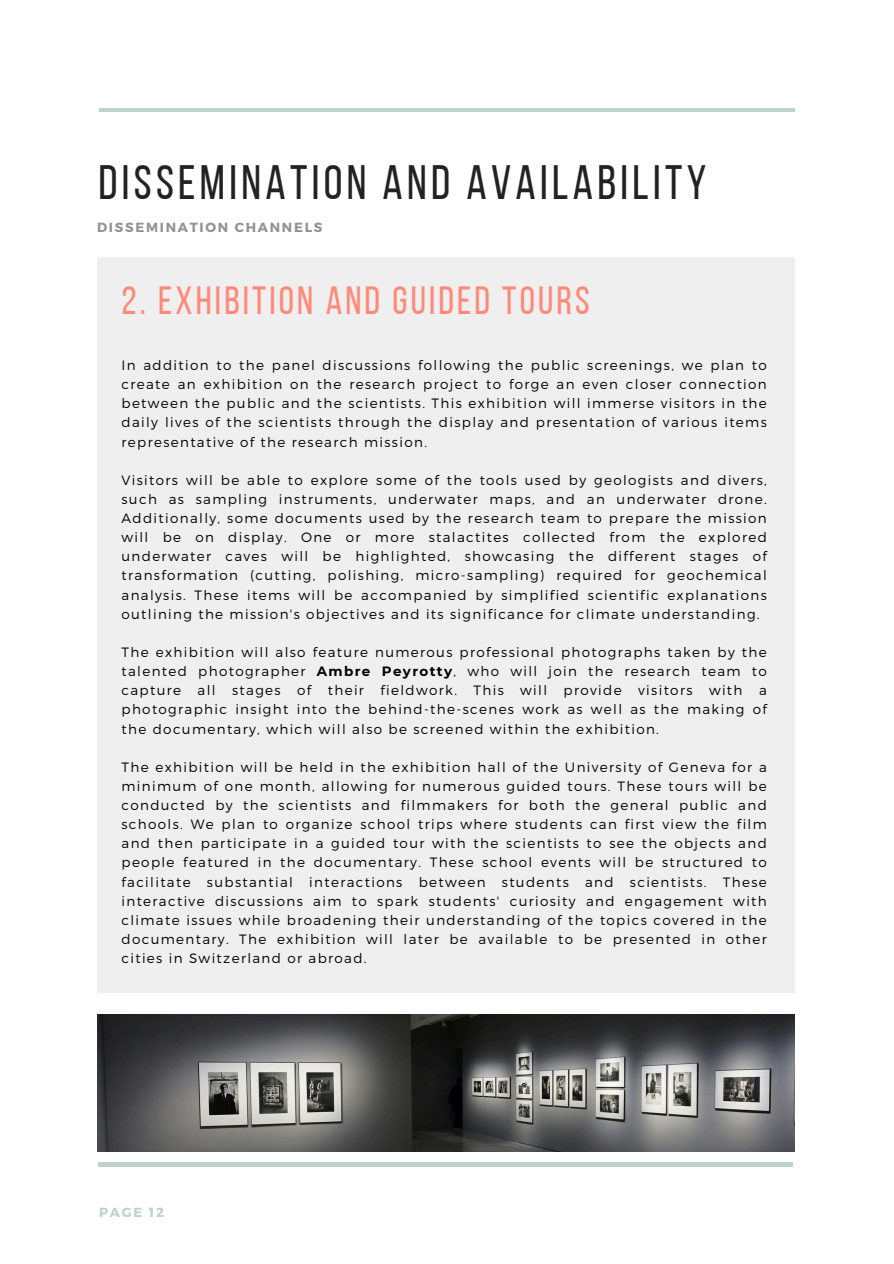
<style>
.page{position:relative;width:894px;height:1264px;background:#fff}
.page>*{position:absolute;margin:0;border:0;box-sizing:border-box;transform-origin:0 0}
.t1{font:48.15px "Bebas Neue";letter-spacing:.09em;color:#222}
.t2{font:39.3px "Bebas Neue";letter-spacing:.08em;color:#ff8979}
.t3{font:300 13.5px/19.2px "Montserrat";letter-spacing:.1em;color:#000;text-align:justify}
.t4{font:700 13.2px "Montserrat";letter-spacing:.13em;color:#929292}
.t5{font:700 13.2px "Montserrat";letter-spacing:.13em;color:#bcd2cb}
.s1{font-weight:700}
</style>
<div class="page">
<hr style="left:99px;top:108px;width:695px;height:4px;background:#bcd2cb">
<hr style="left:98px;top:1162px;width:694px;height:4px;background:#bcd2cb">
<div style="left:97px;top:257px;width:697px;height:735px;background:#efefef"></div>
<img style="left:97px;top:1014px;width:696px;height:136px">
<h2 class="t1" style="left:98px;top:163px;width:609px">DISSEMINATION AND AVAILABILITY</h2>
<h3 class="t4" style="left:97px;top:218px;width:227px">DISSEMINATION CHANNELS</h3>
<p class="t2" style="left:121px;top:284px;width:469px">2. EXHIBITION AND GUIDED TOURS</p>
<p class="t3" style="left:121px;top:355px;width:646px">In addition to the panel discussions following the public screenings, we plan to create an exhibition on the research project to forge an even closer connection between the public and the scientists. This exhibition will immerse visitors in the daily lives of the scientists through the display and presentation of various items representative of the research mission.</p>
<p class="t3" style="left:121px;top:469px;width:646px">Visitors will be able to explore some of the tools used by geologists and divers, such as sampling instruments, underwater maps, and an underwater drone.<br>Additionally, some documents used by the research team to prepare the mission will be on display. One or more stalactites collected from the explored underwater caves will be highlighted, showcasing the different stages of transformation (cutting, polishing, micro-sampling) required for geochemical analysis. These items will be accompanied by simplified scientific explanations outlining the mission's objectives and its significance for climate understanding.</p>
<p class="t3" style="left:121px;top:642px;width:646px">The exhibition will also feature numerous professional photographs taken by the talented photographer <span class="s1">Ambre Peyrotty</span>, who will join the research team to capture all stages of their fieldwork. This will provide visitors with a photographic insight into the behind-the-scenes work as well as the making of the documentary, which will also be screened within the exhibition.</p>
<p class="t3" style="left:121px;top:756px;width:646px">The exhibition will be held in the exhibition hall of the University of Geneva for a minimum of one month, allowing for numerous guided tours. These tours will be conducted by the scientists and filmmakers for both the general public and schools. We plan to organize school trips where students can first view the film and then participate in a guided tour with the scientists to see the objects and people featured in the documentary. These school events will be structured to facilitate substantial interactions between students and scientists. These interactive discussions aim to spark students' curiosity and engagement with climate issues while broadening their understanding of the topics covered in the documentary. The exhibition will later be available to be presented in other cities in Switzerland or abroad.</p>
<h1 class="t5" style="left:99px;top:1204px;width:66px">PAGE 12</h1>
</div>
